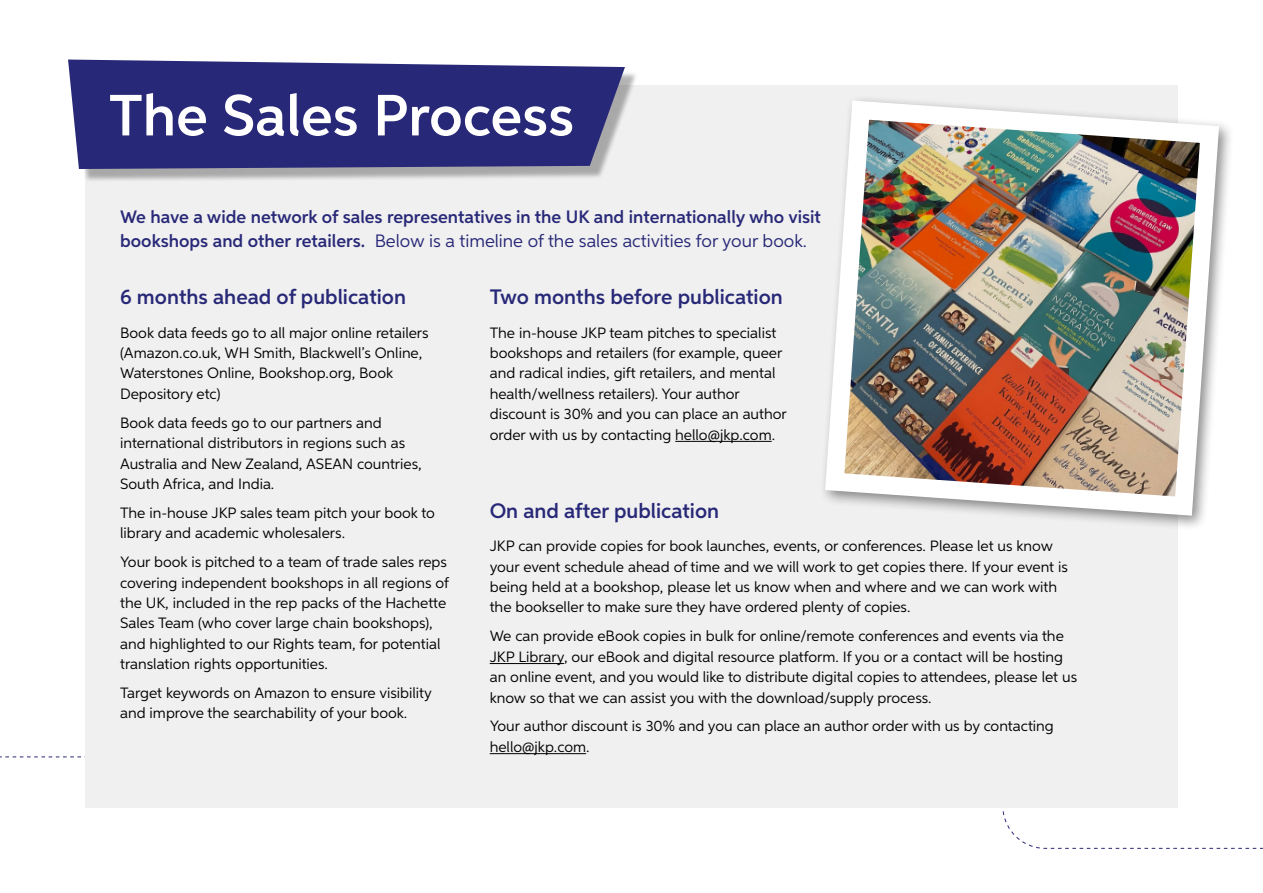
<style>
.page{position:relative;width:1263px;height:893px;background:#fff}
.page>*{position:absolute;margin:0;border:0;box-sizing:border-box;transform-origin:0 0}
.t1{font:600 58.2px "Aspira";color:#fff}
.t2{font:600 21px "Aspira";color:#282878}
.t3{font:600 18px/24px "Aspira";color:#282878}
.t4{font:15px/20.4px "Aspira";color:#000}
.s1{font-weight:400}
</style>
<div class="page">
<div style="left:85px;top:85px;width:1093px;height:723px;background:#f0f0f0"></div>
<hr style="left:675px;top:441px;width:97px;height:1px;background:#000">
<hr style="left:490px;top:663px;width:74px;height:1px;background:#000">
<hr style="left:490px;top:753px;width:96px;height:1px;background:#000">
<div style="left:73px;top:64px;width:565px;height:118px;background:#000;opacity:.3"></div>
<svg style="left:68px;top:60px;width:557px;height:109px;background:#373780"></svg>
<div style="left:819px;top:95px;width:415px;height:436px;background:#000;opacity:.45"></div>
<img style="left:821px;top:96px;width:408px;height:429px">
<h1 class="t1" style="left:109px;top:80px;width:467px">The Sales Process</h1>
<p class="t3" style="left:120px;top:205px;width:702px">We have a wide network of sales representatives in the UK and internationally who visit bookshops and other retailers. <span class="s1">Below is a timeline of the sales activities for your book.</span></p>
<h2 class="t2" style="left:120px;top:284px;width:287px">6 months ahead of publication</h2>
<p class="t4" style="left:120px;top:322px;width:310px">Book data feeds go to all major online retailers (Amazon.co.uk, WH Smith, Blackwell’s Online, Waterstones Online, Bookshop.org, Book Depository etc)</p>
<p class="t4" style="left:120px;top:412px;width:303px">Book data feeds go to our partners and international distributors in regions such as Australia and New Zealand, ASEAN countries, South Africa, and India.</p>
<p class="t4" style="left:120px;top:502px;width:316px">The in-house JKP sales team pitch your book to library and academic wholesalers.</p>
<p class="t4" style="left:120px;top:551px;width:330px">Your book is pitched to a team of trade sales reps covering independent bookshops in all regions of the UK, included in the rep packs of the Hachette Sales Team (who cover large chain bookshops), and highlighted to our Rights team, for potential translation rights opportunities.</p>
<p class="t4" style="left:120px;top:682px;width:313px">Target keywords on Amazon to ensure visibility and improve the searchability of your book.</p>
<h2 class="t2" style="left:490px;top:284px;width:295px">Two months before publication</h2>
<p class="t4" style="left:490px;top:322px;width:299px">The in-house JKP team pitches to specialist bookshops and retailers (for example, queer and radical indies, gift retailers, and mental health/wellness retailers). Your author discount is 30% and you can place an author order with us by contacting hello@jkp.com.</p>
<h2 class="t2" style="left:490px;top:498px;width:231px">On and after publication</h2>
<p class="t4" style="left:490px;top:536px;width:580px">JKP can provide copies for book launches, events, or conferences. Please let us know your event schedule ahead of time and we will work to get copies there. If your event is being held at a bookshop, please let us know when and where and we can work with the bookseller to make sure they have ordered plenty of copies.</p>
<p class="t4" style="left:490px;top:626px;width:589px">We can provide eBook copies in bulk for online/remote conferences and events via the JKP Library, our eBook and digital resource platform. If you or a contact will be hosting an online event, and you would like to distribute digital copies to attendees, please let us know so that we can assist you with the download/supply process.</p>
<p class="t4" style="left:490px;top:716px;width:566px">Your author discount is 30% and you can place an author order with us by contacting hello@jkp.com.</p>
</div>
